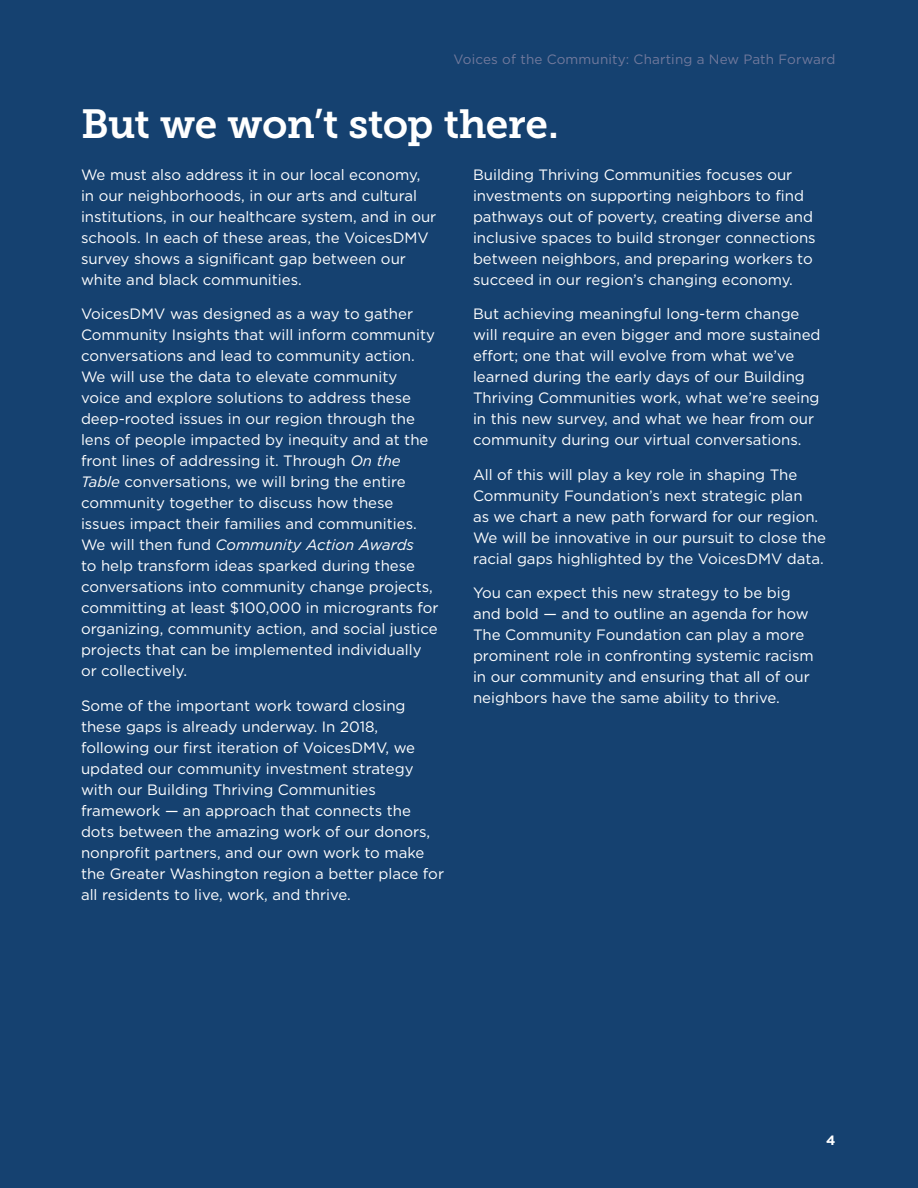
<style>
.page{position:relative;width:918px;height:1188px;background:#154170}
.page>*{position:absolute;margin:0;border:0;box-sizing:border-box;transform-origin:0 0}
.subhead_level_2{font:40.5px "Museo Slab 700";letter-spacing:-.015em;color:#fff}
.body_white{font:15px/21px "Gotham";color:#fff}
.t1{font:13.5px "Gotham";letter-spacing:.01em;color:#71799c}
.t2{font:700 13.5px "Gotham";color:#fff}
.s1{font-style:italic}
</style>
<div class="page">
<p class="t1" style="left:454px;top:52px;width:383px">Voices of the Community: Charting a New Path Forward</p>
<p class="subhead_level_2" style="left:81px;top:101px;width:479px">But we won’t stop there.</p>
<p class="body_white" style="left:81px;top:164px;width:357px">We must also address it in our local economy, in our neighborhoods, in our arts and cultural institutions, in our healthcare system, and in our schools. In each of these areas, the VoicesDMV survey shows a significant gap between our white and black communities.</p>
<p class="body_white" style="left:81px;top:303px;width:359px">VoicesDMV was designed as a way to gather Community Insights that will inform community conversations and lead to community action.<br>We will use the data to elevate community voice and explore solutions to address these deep-rooted issues in our region through the lens of people impacted by inequity and at the front lines of addressing it. Through <span class="s1">On the Table</span> conversations, we will bring the entire community together to discuss how these issues impact their families and communities.<br>We will then fund <span class="s1">Community Action Awards<br></span>to help transform ideas sparked during these conversations into community change projects, committing at least $100,000 in microgrants for organizing, community action, and social justice projects that can be implemented individually or collectively.</p>
<p class="body_white" style="left:81px;top:695px;width:365px">Some of the important work toward closing these gaps is already underway. In 2018, following our first iteration of VoicesDMV, we updated our community investment strategy with our Building Thriving Communities framework — an approach that connects the dots between the amazing work of our donors, nonprofit partners, and our own work to make the Greater Washington region a better place for all residents to live, work, and thrive.</p>
<p class="body_white" style="left:473px;top:164px;width:344px">Building Thriving Communities focuses our investments on supporting neighbors to find pathways out of poverty, creating diverse and inclusive spaces to build stronger connections between neighbors, and preparing workers to succeed in our region’s changing economy.</p>
<p class="body_white" style="left:473px;top:303px;width:349px">But achieving meaningful long-term change will require an even bigger and more sustained effort; one that will evolve from what we’ve learned during the early days of our Building Thriving Communities work, what we’re seeing in this new survey, and what we hear from our community during our virtual conversations.</p>
<p class="body_white" style="left:473px;top:464px;width:354px">All of this will play a key role in shaping The Community Foundation’s next strategic plan<br>as we chart a new path forward for our region.<br>We will be innovative in our pursuit to close the racial gaps highlighted by the VoicesDMV data.</p>
<p class="body_white" style="left:473px;top:582px;width:342px">You can expect this new strategy to be big and bold — and to outline an agenda for how The Community Foundation can play a more prominent role in confronting systemic racism in our community and ensuring that all of our neighbors have the same ability to thrive.</p>
<p class="t2" style="left:826px;top:1132px;width:11px">4</p>
</div>
